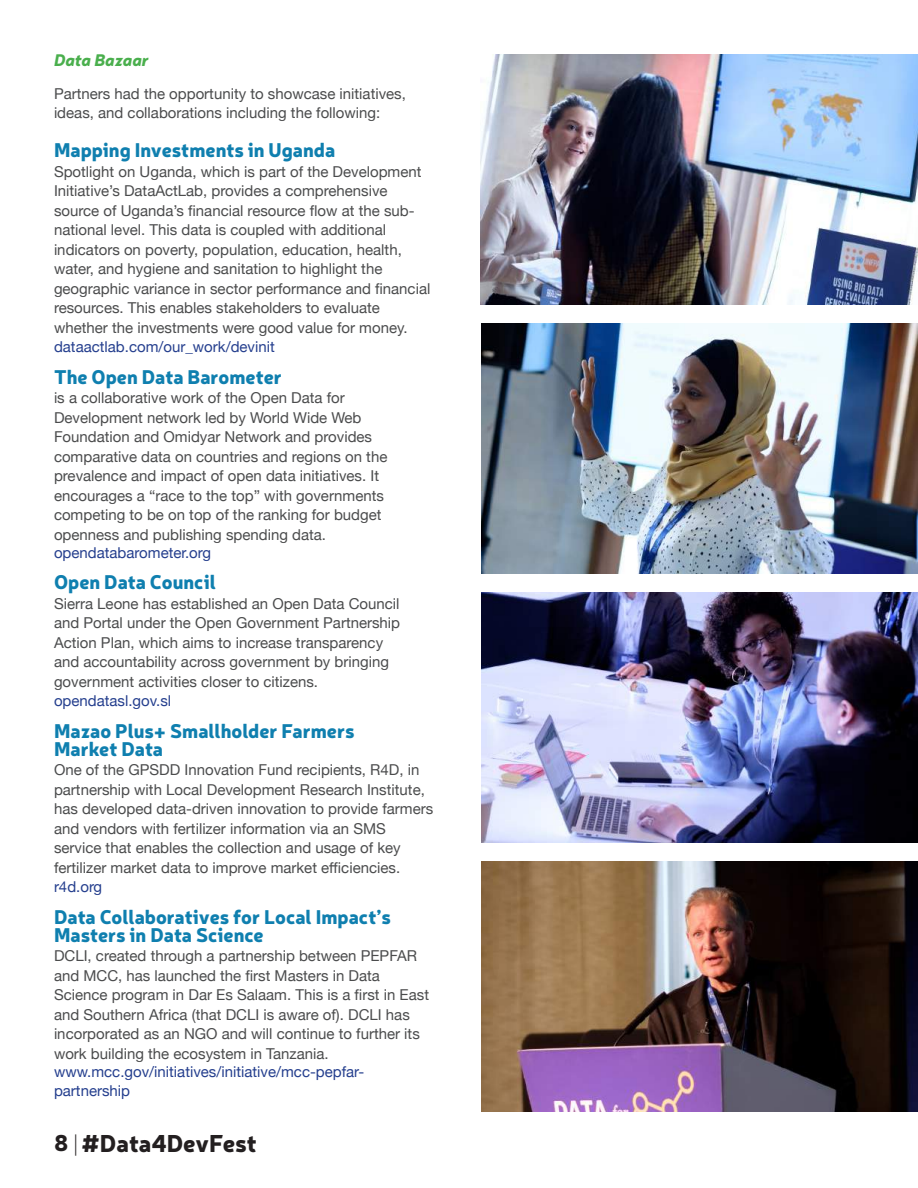
<style>
.page{position:relative;width:918px;height:1188px;background:#fff}
.page>*{position:absolute;margin:0;border:0;box-sizing:border-box;transform-origin:0 0}
.t1{font:900 24px "Neris";color:#231f20}
.t2{font:900 19.5px/18px "Neris";color:#0f7faf}
.t3{font:italic 900 16.5px "Neris";color:#4aaf4d}
.t4{font:15px/19.5px "Helvetica Neue";color:#4b4c4d}
.t5{font:15px/19.5px "Helvetica Neue";color:#253f8e}
.s1{font-size:22.5px}
.s2{font-weight:100;font-size:22.5px}
</style>
<div class="page">
<img style="left:481px;top:323px;width:437px;height:251px">
<img style="left:481px;top:54px;width:437px;height:251px">
<img style="left:481px;top:592px;width:437px;height:251px">
<img style="left:481px;top:861px;width:437px;height:251px">
<p class="t3" style="left:54px;top:48px;width:96px">Data Bazaar</p>
<p class="t4" style="left:54px;top:84px;width:353px">Partners had the opportunity to showcase initiatives, ideas, and collaborations including the following:</p>
<h2 class="t2" style="left:54px;top:140px;width:283px">Mapping Investments in Uganda</h2>
<p class="t4" style="left:54px;top:162px;width:378px">Spotlight on Uganda, which is part of the Development Initiative’s DataActLab, provides a comprehensive source of Uganda’s financial resource flow at the sub&shy;national level. This data is coupled with additional indicators on poverty, population, education, health, water, and hygiene and sanitation to highlight the geographic variance in sector performance and financial resources. This enables stakeholders to evaluate whether the investments were good value for money.</p>
<p class="t5" style="left:54px;top:338px;width:222px">dataactlab.com/our_work/devinit</p>
<h2 class="t2" style="left:54px;top:366px;width:230px">The Open Data Barometer</h2>
<p class="t4" style="left:54px;top:389px;width:335px">is a collaborative work of the Open Data for Development network led by World Wide Web Foundation and Omidyar Network and provides comparative data on countries and regions on the prevalence and impact of open data initiatives. It encourages a “race to the top” with governments competing to be on top of the ranking for budget openness and publishing spending data.</p>
<p class="t5" style="left:54px;top:543px;width:159px">opendatabarometer.org</p>
<h2 class="t2" style="left:54px;top:572px;width:163px">Open Data Council</h2>
<p class="t4" style="left:54px;top:594px;width:348px">Sierra Leone has established an Open Data Council and Portal under the Open Government Partnership Action Plan, which aims to increase transparency and accountability across government by bringing government activities closer to citizens.</p>
<p class="t5" style="left:54px;top:692px;width:119px">opendatasl.gov.sl</p>
<h2 class="t2" style="left:54px;top:720px;width:302px">Mazao Plus+ Smallholder Farmers<br>Market Data</h2>
<p class="t4" style="left:54px;top:761px;width:381px">One of the GPSDD Innovation Fund recipients, R4D, in partnership with Local Development Research Institute, has developed data-driven innovation to provide farmers and vendors with fertilizer information via an SMS service that enables the collection and usage of key fertilizer market data to improve market efficiencies.</p>
<p class="t5" style="left:54px;top:878px;width:50px">r4d.org</p>
<h2 class="t2" style="left:54px;top:906px;width:338px">Data Collaboratives for Local Impact’s<br>Masters in Data Science</h2>
<p class="t4" style="left:54px;top:947px;width:377px">DCLI, created through a partnership between PEPFAR and MCC, has launched the first Masters in Data Science program in Dar Es Salaam. This is a first in East and Southern Africa (that DCLI is aware of). DCLI has incorporated as an NGO and will continue to further its work building the ecosystem in Tanzania.</p>
<p class="t5" style="left:54px;top:1062px;width:312px">www.mcc.gov/initiatives/initiative/mcc-pepfar&shy;partnership</p>
<h1 class="t1" style="left:54px;top:1126px;width:204px"><span class="s1">8</span> <span class="s2">|</span>#Data4DevFest</h1>
</div>
